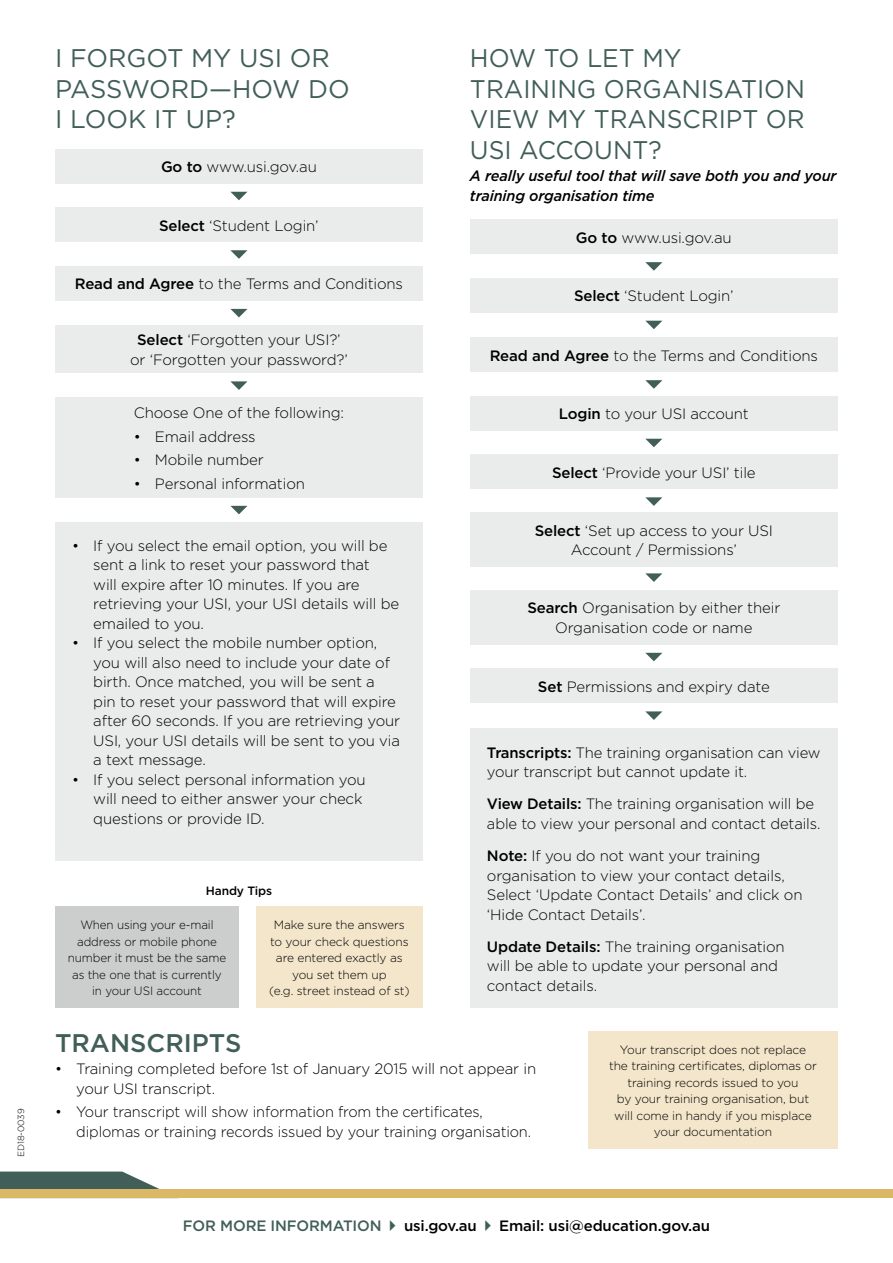
<style>
.page{position:relative;width:893px;height:1263px;background:#fff}
.page>*{position:absolute;margin:0;border:0;box-sizing:border-box;transform-origin:0 0}
.USI_H1{font:25.5px/30.6px "Gotham";color:#415e58}
.USI_H1-2{font:500 25.5px "Gotham";color:#415e58}
.USI_Body{font:300 15px/19.5px "Gotham";letter-spacing:-.01em;color:#000}
.USI_Body-2{font:italic 500 15px/19.5px "Gotham";letter-spacing:-.01em;color:#000}
.USI_Body-3{font:500 15px "Gotham";letter-spacing:-.01em;color:#000}
.USI_Body_before_bul{font:300 15px "Gotham";letter-spacing:-.01em;color:#000}
.USI_Body-4{font:500 15px "Gotham";letter-spacing:-.01em;color:#415e58}
.Speach_Bubbles{font:300 12px/16.5px "Gotham";letter-spacing:-.01em;color:#000;text-align:center}
.Speach_Bubbles-2{font:500 12px "Gotham";letter-spacing:-.01em;color:#000}
.t1{font:300 9px "Gotham";letter-spacing:-.01em;color:#000}
.s1{font-weight:500}
</style>
<div class="page">
<svg style="left:0;top:1171px;width:159px;height:18px;background:#5b746f"></svg>
<div style="left:0;top:1189px;width:893px;height:9px;background:#dbb866"></div>
<svg style="left:230px;top:192px;width:17px;height:8px"></svg>
<svg style="left:230px;top:250px;width:17px;height:9px"></svg>
<svg style="left:230px;top:309px;width:17px;height:8px"></svg>
<svg style="left:230px;top:381px;width:17px;height:9px"></svg>
<svg style="left:230px;top:506px;width:17px;height:8px"></svg>
<svg style="left:645px;top:380px;width:17px;height:9px"></svg>
<svg style="left:645px;top:439px;width:17px;height:8px"></svg>
<svg style="left:645px;top:497px;width:17px;height:9px"></svg>
<svg style="left:645px;top:653px;width:17px;height:8px"></svg>
<svg style="left:645px;top:262px;width:17px;height:9px"></svg>
<svg style="left:645px;top:321px;width:17px;height:8px"></svg>
<svg style="left:645px;top:711px;width:17px;height:9px"></svg>
<svg style="left:645px;top:573px;width:17px;height:9px"></svg>
<div style="left:55px;top:149px;width:368px;height:34px;background:#eaebeb"></div>
<div style="left:55px;top:208px;width:368px;height:34px;background:#eaebeb"></div>
<div style="left:55px;top:266px;width:368px;height:34px;background:#eaebeb"></div>
<div style="left:55px;top:325px;width:368px;height:48px;background:#eaebeb"></div>
<div style="left:55px;top:397px;width:368px;height:101px;background:#eaebeb"></div>
<div style="left:55px;top:522px;width:368px;height:338px;background:#eaebeb"></div>
<div style="left:55px;top:907px;width:184px;height:101px;background:#cbcecd"></div>
<div style="left:256px;top:907px;width:167px;height:101px;background:#f3e6cb"></div>
<div style="left:470px;top:220px;width:368px;height:34px;background:#eaebeb"></div>
<div style="left:470px;top:278px;width:368px;height:34px;background:#eaebeb"></div>
<div style="left:470px;top:338px;width:368px;height:34px;background:#eaebeb"></div>
<div style="left:470px;top:396px;width:368px;height:34px;background:#eaebeb"></div>
<div style="left:470px;top:455px;width:368px;height:34px;background:#eaebeb"></div>
<div style="left:470px;top:512px;width:368px;height:55px;background:#eaebeb"></div>
<div style="left:470px;top:590px;width:368px;height:54px;background:#eaebeb"></div>
<div style="left:470px;top:669px;width:368px;height:34px;background:#eaebeb"></div>
<div style="left:470px;top:728px;width:368px;height:280px;background:#eaebeb"></div>
<div style="left:588px;top:1031px;width:250px;height:118px;background:#f3e6cb"></div>
<p class="t1" style="left:15px;top:1157px;width:50px;rotate:-90deg">ED18-0039</p>
<h1 class="USI_H1" style="left:55px;top:42px;width:296px">I FORGOT MY USI OR<br>PASSWORD—HOW DO<br>I LOOK IT UP?</h1>
<p class="USI_Body" style="left:161px;top:157px;width:157px"><span class="s1">Go to</span> www.usi.gov.au</p>
<p class="USI_Body" style="left:159px;top:215px;width:161px"><span class="s1">Select</span> ‘Student Login’</p>
<p class="USI_Body" style="left:75px;top:274px;width:330px"><span class="s1">Read and Agree</span> to the Terms and Conditions</p>
<p class="USI_Body" style="left:130px;top:330px;width:219px;text-align:center"><span class="s1">Select</span> ‘Forgotten your USI?’ or ‘Forgotten your password?’</p>
<p class="USI_Body_before_bul" style="left:134px;top:403px;width:212px">Choose One of the following:</p>
<p class="USI_Body" style="left:134px;top:426px;width:123px">• Email address</p>
<p class="USI_Body" style="left:134px;top:450px;width:132px">• Mobile number</p>
<p class="USI_Body" style="left:134px;top:474px;width:173px">• Personal information</p>
<p class="USI_Body" style="left:93px;top:535px;width:307px;text-indent:-21px">• If you select the email option, you will be sent a link to reset your password that<br>will expire after 10 minutes. If you are retrieving your USI, your USI details will be emailed to you.</p>
<p class="USI_Body" style="left:93px;top:633px;width:308px;text-indent:-21px">• If you select the mobile number option, you will also need to include your date of birth. Once matched, you will be sent a pin to reset your password that will expire after 60 seconds. If you are retrieving your USI, your USI details will be sent to you via a text message.</p>
<p class="USI_Body" style="left:93px;top:769px;width:274px;text-indent:-21px">• If you select personal information you will need to either answer your check questions or provide ID.</p>
<p class="Speach_Bubbles-2" style="left:206px;top:883px;width:68px">Handy Tips</p>
<p class="Speach_Bubbles" style="left:68px;top:916px;width:160px">When using your e-mail address or mobile phone number it must be the same as the one that is currently in your USI account</p>
<p class="Speach_Bubbles" style="left:269px;top:916px;width:142px">Make sure the answers to your check questions are entered exactly as you set them up<br>(e.g. street instead of st)</p>
<h1 class="USI_H1" style="left:470px;top:42px;width:336px">HOW TO LET MY<br>TRAINING ORGANISATION<br>VIEW MY TRANSCRIPT OR<br>USI ACCOUNT?</h1>
<p class="USI_Body-2" style="left:470px;top:166px;width:368px">A really useful tool that will save both you and your training organisation time</p>
<p class="USI_Body" style="left:576px;top:227px;width:157px"><span class="s1">Go to</span> www.usi.gov.au</p>
<p class="USI_Body" style="left:574px;top:286px;width:161px"><span class="s1">Select</span> ‘Student Login’</p>
<p class="USI_Body" style="left:490px;top:345px;width:330px"><span class="s1">Read and Agree</span> to the Terms and Conditions</p>
<p class="USI_Body" style="left:559px;top:404px;width:191px"><span class="s1">Login</span> to your USI account</p>
<p class="USI_Body" style="left:552px;top:462px;width:205px"><span class="s1">Select</span> ‘Provide your USI’ tile</p>
<p class="USI_Body" style="left:535px;top:520px;width:240px;text-align:center"><span class="s1">Select</span> ‘Set up access to your USI<br>Account / Permissions’</p>
<p class="USI_Body" style="left:527px;top:598px;width:254px;text-align:center"><span class="s1">Search</span> Organisation by either their<br>Organisation code or name</p>
<p class="USI_Body" style="left:538px;top:676px;width:233px"><span class="s1">Set</span> Permissions and expiry date</p>
<p class="USI_Body" style="left:487px;top:742px;width:335px"><span class="s1">Transcripts:</span> The training organisation can view your transcript but cannot update it.</p>
<p class="USI_Body" style="left:487px;top:794px;width:335px"><span class="s1">View Details:</span> The training organisation will be able to view your personal and contact details.</p>
<p class="USI_Body" style="left:487px;top:846px;width:317px"><span class="s1">Note:</span> If you do not want your training organisation to view your contact details, Select ‘Update Contact Details’ and click on ‘Hide Contact Details’.</p>
<p class="USI_Body" style="left:487px;top:936px;width:299px"><span class="s1">Update Details:</span> The training organisation will be able to update your personal and contact details.</p>
<h1 class="USI_H1-2" style="left:55px;top:1026px;width:188px">TRANSCRIPTS</h1>
<p class="USI_Body" style="left:76px;top:1059px;width:461px;text-indent:-21px">• Training completed before 1st of January 2015 will not appear in your USI transcript.</p>
<p class="USI_Body" style="left:76px;top:1102px;width:456px;text-indent:-21px">• Your transcript will show information from the certificates, diplomas or training records issued by your training organisation.</p>
<p class="Speach_Bubbles" style="left:609px;top:1041px;width:209px">Your transcript does not replace the training certificates, diplomas or training records issued to you<br>by your training organisation, but will come in handy if you misplace your documentation</p>
<p class="USI_Body-4" style="left:183px;top:1216px;width:200px">FOR MORE INFORMATION</p>
<p class="USI_Body-3" style="left:404px;top:1216px;width:74px">usi.gov.au</p>
<p class="USI_Body-3" style="left:499px;top:1216px;width:212px">Email: usi@education.gov.au</p>
</div>
